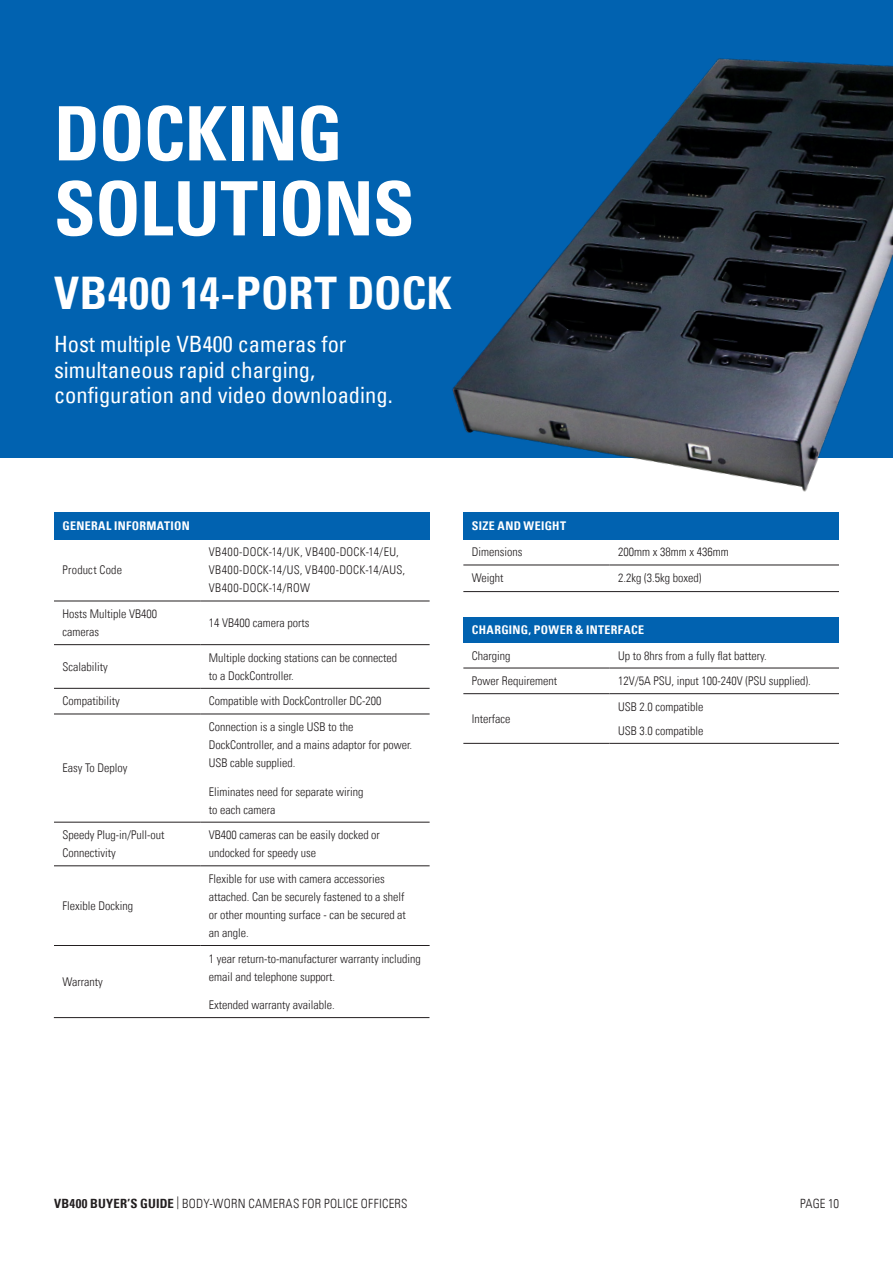
<style>
.page{position:relative;width:893px;height:1263px;background:#fff}
.page>*{position:absolute;margin:0;border:0;box-sizing:border-box;transform-origin:0 0}
.Body_Text{font:700 condensed 75px/75px "Univers LT";letter-spacing:-.01em;color:#fff}
.Body_Text-2{font:700 condensed 45px "Univers LT";letter-spacing:.005em;color:#fff}
.Title_Paragraph{font:condensed 22.5px/25.5px "Univers LT";color:#fff}
.t1{font:300 condensed 12.75px "Univers LT";letter-spacing:.02em;color:#231f20}
.Body{font:300 condensed 12px/18px "Univers LT";color:#231f20}
.Dark_Bullets{font:300 condensed 12px/18px "Univers LT";color:#231f20}
.Body_Bold{font:300 condensed 12px/18px "Univers LT";color:#231f20}
.Body-2{font:300 condensed 12px/18px "Univers LT";letter-spacing:.02em;color:#231f20}
.Body_Text-3{font:700 condensed 12px "Univers LT";letter-spacing:.025em;color:#fff}
.Body_Bold-2{font:300 condensed 12px "Univers LT";letter-spacing:.02em;color:#231f20}
.s1{font-weight:700}
</style>
<div class="page">
<div style="left:0;top:0;width:893px;height:458px;background:#0162b0"></div>
<div style="left:54px;top:512px;width:376px;height:27px;background:#0162b0"></div>
<hr style="left:54px;top:644px;width:146px;height:1px;background:#231f20">
<hr style="left:200px;top:644px;width:230px;height:1px;background:#231f20">
<hr style="left:54px;top:688px;width:146px;height:1px;background:#231f20">
<hr style="left:200px;top:688px;width:230px;height:1px;background:#231f20">
<hr style="left:54px;top:714px;width:146px;height:1px;background:#231f20">
<hr style="left:200px;top:714px;width:230px;height:1px;background:#231f20">
<hr style="left:54px;top:822px;width:146px;height:1px;background:#231f20">
<hr style="left:200px;top:822px;width:230px;height:1px;background:#231f20">
<hr style="left:54px;top:865px;width:146px;height:1px;background:#231f20">
<hr style="left:200px;top:865px;width:230px;height:1px;background:#231f20">
<hr style="left:54px;top:945px;width:146px;height:1px;background:#231f20">
<hr style="left:200px;top:945px;width:230px;height:1px;background:#231f20">
<hr style="left:54px;top:601px;width:146px;height:1px;background:#231f20">
<hr style="left:200px;top:601px;width:230px;height:1px;background:#231f20">
<hr style="left:54px;top:1017px;width:375px;height:1px;background:#231f20">
<div style="left:463px;top:512px;width:376px;height:27px;background:#0162b0"></div>
<hr style="left:463px;top:565px;width:147px;height:1px;background:#231f20">
<hr style="left:610px;top:565px;width:229px;height:1px;background:#231f20">
<div style="left:463px;top:617px;width:376px;height:25px;background:#0162b0"></div>
<hr style="left:463px;top:743px;width:147px;height:1px;background:#231f20">
<hr style="left:610px;top:743px;width:229px;height:1px;background:#231f20">
<hr style="left:463px;top:668px;width:147px;height:1px;background:#231f20">
<hr style="left:610px;top:668px;width:229px;height:1px;background:#231f20">
<hr style="left:463px;top:693px;width:147px;height:1px;background:#231f20">
<hr style="left:610px;top:693px;width:229px;height:1px;background:#231f20">
<hr style="left:463px;top:591px;width:376px;height:1px;background:#231f20">
<img style="left:452px;top:58px;width:441px;height:434px">
<p class="Body_Text" style="left:54px;top:96px;width:362px">DOCKING<br>SOLUTIONS</p>
<p class="Body_Text-2" style="left:54px;top:265px;width:399px">VB400 14-PORT DOCK</p>
<p class="Title_Paragraph" style="left:54px;top:331px;width:294px">Host multiple VB400 cameras for simultaneous rapid charging,</p>
<p class="Title_Paragraph" style="left:54px;top:382px;width:340px">configuration and video downloading.</p>
<p class="Body_Text-3" style="left:63px;top:518px;width:129px">GENERAL INFORMATION</p>
<p class="Body_Bold-2" style="left:63px;top:563px;width:61px">Product Code</p>
<p class="Body-2" style="left:209px;top:543px;width:198px">VB400-DOCK-14/UK, VB400-DOCK-14/EU,<br>VB400-DOCK-14/US, VB400-DOCK-14/AUS,<br>VB400-DOCK-14/ROW</p>
<p class="Body_Bold" style="left:63px;top:605px;width:96px">Hosts Multiple VB400 cameras</p>
<p class="Body" style="left:209px;top:614px;width:102px">14 VB400 camera ports</p>
<p class="Body_Bold" style="left:63px;top:658px;width:47px">Scalability</p>
<p class="Dark_Bullets" style="left:209px;top:649px;width:190px">Multiple docking stations can be connected to a DockController.</p>
<p class="Body_Bold" style="left:63px;top:692px;width:59px">Compatibility</p>
<p class="Body" style="left:209px;top:692px;width:174px">Compatible with DockController DC-200</p>
<p class="Body_Bold" style="left:63px;top:759px;width:67px">Easy To Deploy</p>
<p class="Dark_Bullets" style="left:209px;top:718px;width:205px">Connection is a single USB to the<br>DockController, and a mains adaptor for power.<br>USB cable supplied.</p>
<p class="Dark_Bullets" style="left:209px;top:782px;width:156px">Eliminates need for separate wiring to each camera</p>
<p class="Body_Bold" style="left:63px;top:826px;width:103px">Speedy Plug-in/Pull-out<br>Connectivity</p>
<p class="Body" style="left:209px;top:826px;width:173px">VB400 cameras can be easily docked or</p>
<p class="Body" style="left:209px;top:844px;width:109px">undocked for speedy use</p>
<p class="Body_Bold" style="left:63px;top:897px;width:72px">Flexible Docking</p>
<p class="Body_Bold" style="left:63px;top:973px;width:42px">Warranty</p>
<p class="Body" style="left:209px;top:870px;width:199px">Flexible for use with camera accessories attached. Can be securely fastened to a shelf or other mounting surface - can be secured at an angle.</p>
<p class="Dark_Bullets" style="left:209px;top:949px;width:213px">1 year return-to-manufacturer warranty including email and telephone support.</p>
<p class="Dark_Bullets" style="left:209px;top:996px;width:127px">Extended warranty available.</p>
<p class="Body_Text-3" style="left:472px;top:518px;width:96px">SIZE AND WEIGHT</p>
<p class="Body_Bold" style="left:472px;top:543px;width:52px">Dimensions</p>
<p class="Body" style="left:618px;top:543px;width:112px">200mm x 38mm x 436mm</p>
<p class="Body_Bold" style="left:472px;top:569px;width:33px">Weight</p>
<p class="Body" style="left:618px;top:569px;width:85px">2.2kg (3.5kg boxed)</p>
<p class="Body_Text-3" style="left:472px;top:622px;width:174px">CHARGING, POWER &amp; INTERFACE</p>
<p class="Body_Bold" style="left:472px;top:646px;width:40px">Charging</p>
<p class="Body" style="left:618px;top:646px;width:150px">Up to 8hrs from a fully flat battery.</p>
<p class="Body_Bold" style="left:472px;top:672px;width:87px">Power Requirement</p>
<p class="Body" style="left:618px;top:672px;width:194px">12V/5A PSU, input 100-240V (PSU supplied).</p>
<p class="Body_Bold" style="left:472px;top:710px;width:40px">Interface</p>
<p class="Dark_Bullets" style="left:618px;top:698px;width:87px">USB 2.0 compatible</p>
<p class="Dark_Bullets" style="left:618px;top:722px;width:87px">USB 3.0 compatible</p>
<p class="t1" style="left:54px;top:1196px;width:355px"><span class="s1">VB400 BUYER’S GUIDE</span> | BODY-WORN CAMERAS FOR POLICE OFFICERS</p>
<p class="t1" style="left:800px;top:1196px;width:40px">PAGE 10</p>
</div>
